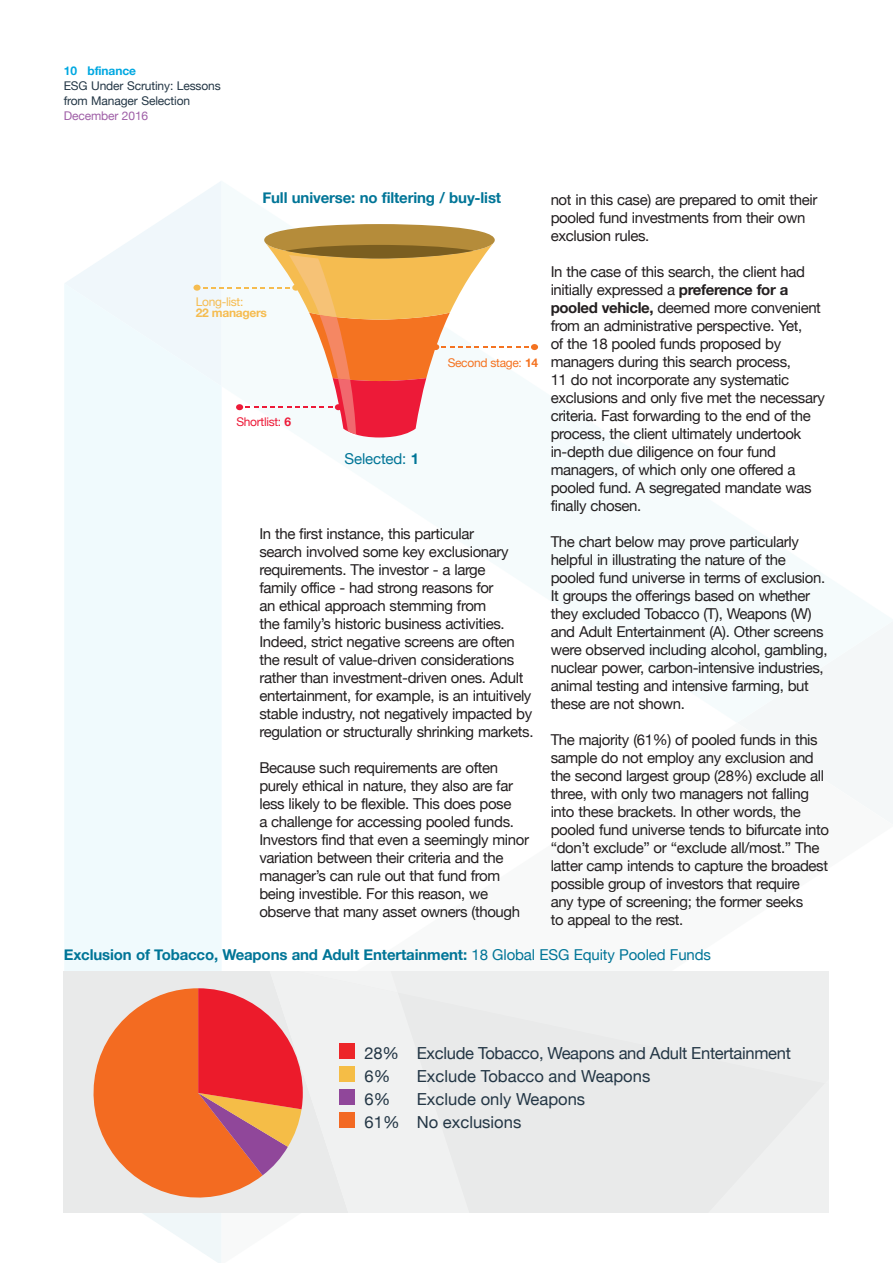
<style>
.page{position:relative;width:893px;height:1263px;background:#fff}
.page>*{position:absolute;margin:0;border:0;box-sizing:border-box;transform-origin:0 0}
.t1{font:16.65px/23.1px "Helvetica Neue";color:#233645}
.t2{font:16.65px/23.1px "Helvetica Neue";letter-spacing:-.02em;color:#233645}
.t3{font:15px/18px "Helvetica Neue";letter-spacing:-.025em;color:#231f20}
.t4{font:700 15px "Helvetica Neue";letter-spacing:-.01em;color:#007597}
.t5{font:15px "Helvetica Neue";letter-spacing:-.01em;color:#007597}
.t6{font:12px/15px "Helvetica Neue";letter-spacing:-.01em;color:#233645}
.t7{font:12px "Helvetica Neue";letter-spacing:-.025em;color:#f47321}
.t8{font:12px "Helvetica Neue";letter-spacing:-.01em;color:#9f5fa7}
.t9{font:12px "Helvetica Neue";letter-spacing:-.025em;color:#ed1a38}
.t10{font:700 12px "Helvetica Neue";letter-spacing:-.01em;color:#00a8e1}
.t11{font:12px "Helvetica Neue";letter-spacing:-.025em;color:#f5bc50}
.t12{font:700 12px "Helvetica Neue";letter-spacing:-.025em;color:#f5bc50}
.s1{font-weight:700}
.s2{font-weight:400}
</style>
<div class="page">
<svg style="left:369px;top:344px;width:524px;height:379px"></svg>
<div style="left:64px;top:437px;width:157px;height:534px;background:#f0fafd"></div>
<div style="left:739px;top:723px;width:154px;height:101px;background:#f4f7f8"></div>
<div style="left:531px;top:344px;width:7px;height:6px;background:#f47321;border-radius:50%"></div>
<svg style="left:64px;top:181px;width:464px;height:256px"></svg>
<div style="left:533px;top:971px;width:296px;height:13px;background:#edeeee"></div>
<div style="left:398px;top:971px;width:135px;height:242px;background:#e9eaea"></div>
<div style="left:533px;top:984px;width:296px;height:229px;background:#e9eaea"></div>
<svg style="left:64px;top:971px;width:334px;height:292px"></svg>
<div style="left:339px;top:1043px;width:16px;height:16px;background:#ed2529"></div>
<div style="left:339px;top:1089px;width:16px;height:16px;background:#90479a"></div>
<div style="left:339px;top:1066px;width:16px;height:16px;background:#f5bd46"></div>
<div style="left:339px;top:1112px;width:16px;height:16px;background:#f36923"></div>
<p class="t10" style="left:64px;top:62px;width:74px">10 bfinance</p>
<p class="t6" style="left:64px;top:79px;width:159px">ESG Under Scrutiny: Lessons from Manager Selection</p>
<p class="t8" style="left:64px;top:108px;width:86px">December 2016</p>
<p class="t4" style="left:262px;top:186px;width:240px">Full universe: no filtering / buy-list</p>
<p class="t11" style="left:196px;top:293px;width:49px">Long-list:</p>
<p class="t12" style="left:196px;top:303px;width:73px">22 managers</p>
<p class="t9" style="left:236px;top:413px;width:56px">Shortlist: <span class="s1">6</span></p>
<p class="t7" style="left:448px;top:354px;width:92px">Second stage: <span class="s1">14</span></p>
<p class="t5" style="left:345px;top:448px;width:76px">Selected: <span class="s1">1</span></p>
<p class="t3" style="left:259px;top:526px;width:276px">In the first instance, this particular<br>search involved some key exclusionary requirements. The investor - a large<br>family office - had strong reasons for<br>an ethical approach stemming from<br>the family’s historic business activities.<br>Indeed, strict negative screens are often the result of value-driven considerations rather than investment-driven ones. Adult entertainment, for example, is an intuitively stable industry, not negatively impacted by regulation or structurally shrinking markets.</p>
<p class="t3" style="left:259px;top:760px;width:271px">Because such requirements are often purely ethical in nature, they also are far less likely to be flexible. This does pose<br>a challenge for accessing pooled funds.<br>Investors find that even a seemingly minor variation between their criteria and the manager’s can rule out that fund from being investible. For this reason, we observe that many asset owners (though</p>
<p class="t3" style="left:551px;top:191px;width:268px">not in this case) are prepared to omit their pooled fund investments from their own exclusion rules.</p>
<p class="t3" style="left:551px;top:263px;width:276px">In the case of this search, the client had initially expressed a <span class="s1">preference for a pooled vehicle,</span> deemed more convenient from an administrative perspective. Yet,<br>of the 18 pooled funds proposed by managers during this search process,<br>11 do not incorporate any systematic exclusions and only five met the necessary criteria. Fast forwarding to the end of the process, the client ultimately undertook in-depth due diligence on four fund managers, of which only one offered a pooled fund. A segregated mandate was finally chosen.</p>
<p class="t3" style="left:551px;top:533px;width:278px">The chart below may prove particularly helpful in illustrating the nature of the pooled fund universe in terms of exclusion.<br>It groups the offerings based on whether they excluded Tobacco (T), Weapons (W) and Adult Entertainment (A). Other screens were observed including alcohol, gambling, nuclear power, carbon-intensive industries, animal testing and intensive farming, but these are not shown.</p>
<p class="t3" style="left:551px;top:731px;width:280px">The majority (61%) of pooled funds in this sample do not employ any exclusion and the second largest group (28%) exclude all three, with only two managers not falling into these brackets. In other words, the pooled fund universe tends to bifurcate into “don’t exclude” or “exclude all/most.” The latter camp intends to capture the broadest possible group of investors that require<br>any type of screening; the former seeks<br>to appeal to the rest.</p>
<p class="t4" style="left:64px;top:943px;width:649px">Exclusion of Tobacco, Weapons and Adult Entertainment: <span class="s2">18 Global ESG Equity Pooled Funds</span></p>
<p class="t2" style="left:365px;top:1042px;width:428px">28% Exclude Tobacco, Weapons and Adult Entertainment<br>6%</p>
<p class="t1" style="left:417px;top:1065px;width:235px">Exclude Tobacco and Weapons</p>
<p class="t1" style="left:365px;top:1088px;width:27px">6%</p>
<p class="t1" style="left:365px;top:1088px;width:222px;text-indent:52px">Exclude only Weapons<br>61% No exclusions</p>
</div>
